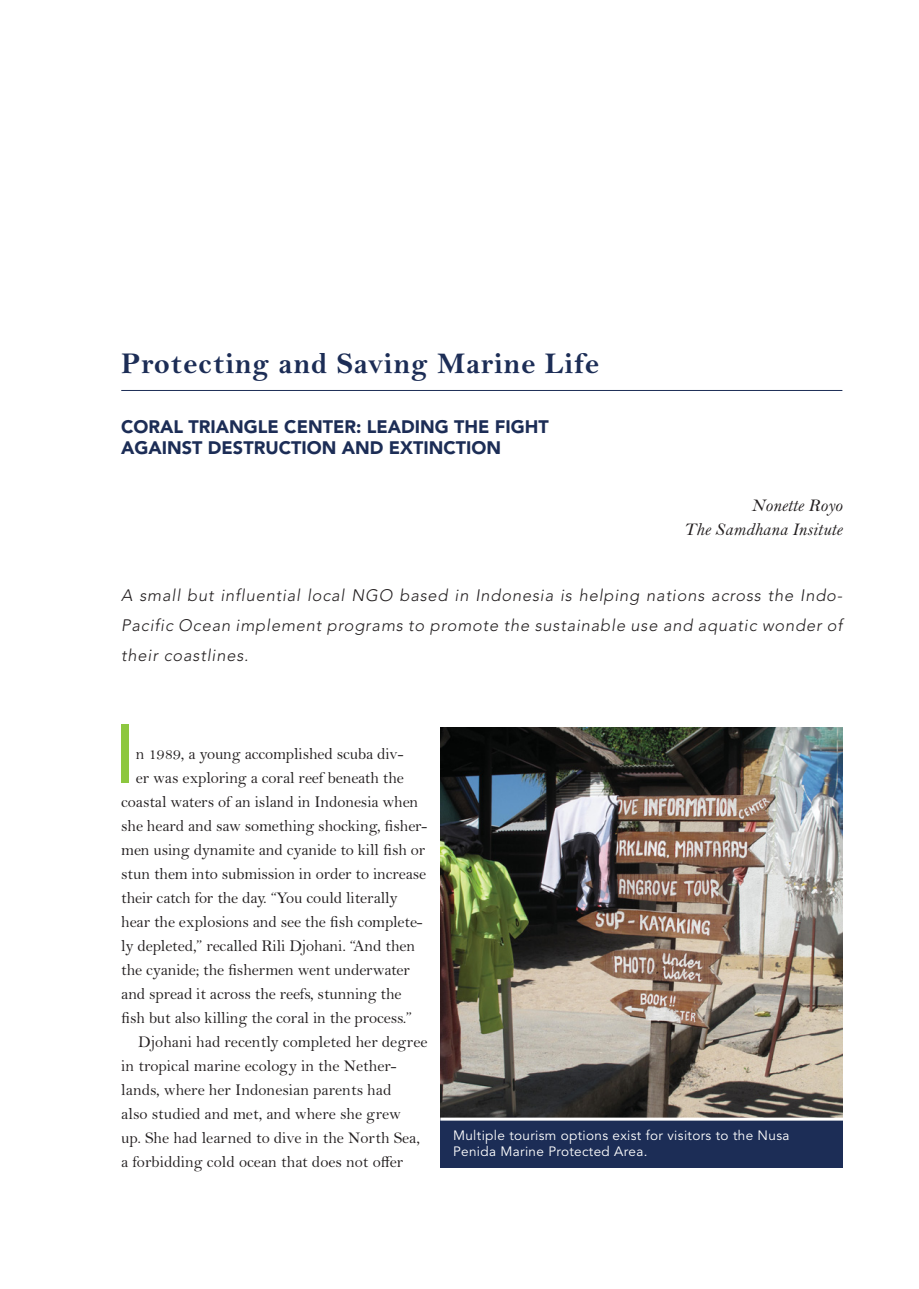
<style>
.page{position:relative;width:919px;height:1289px;background:#fff}
.page>*{position:absolute;margin:0;border:0;box-sizing:border-box;transform-origin:0 0}
.t1{font:500 82.5px "Avenir LT Std";color:#8dc73f}
.t2{font:700 30px "Bell MT Std";letter-spacing:.025em;color:#1c2d56}
.t3{font:900 18px/21px "Avenir LT Std";color:#1c2d56}
.t4{font:italic 18px/24px "Bell MT Std";color:#231f20;text-align:right}
.t5{font:16.5px "Bell MT Std";letter-spacing:-.01em;color:#231f20}
.t6{font:italic 300 16.5px/30px "Avenir LT Std";letter-spacing:.05em;color:#231f20;text-align:justify}
.t7{font:13.5px/16.5px "Avenir LT Std";letter-spacing:.025em;color:#fff}
</style>
<div class="page">
<hr style="left:121px;top:390px;width:721px;height:1px;background:#1c2d56">
<img style="left:440px;top:727px;width:402px;height:390px">
<div style="left:440px;top:1119px;width:402px;height:48px;background:#1c2d56"></div>
<hr style="left:440px;top:1117px;width:404px;height:3px;background:#fff">
<h2 class="t2" style="left:121px;top:353px;width:479px">Protecting and Saving Marine Life</h2>
<p class="t3" style="left:121px;top:417px;width:429px">CORAL TRIANGLE CENTER: LEADING THE FIGHT<br>AGAINST DESTRUCTION AND EXTINCTION</p>
<p class="t4" style="left:683px;top:495px;width:160px">Nonette Royo<br>The Samdhana Insitute</p>
<p class="t6" style="left:121px;top:581px;width:722px">A small but influential local NGO based in Indonesia is helping nations across the Indo-Pacific Ocean implement programs to promote the sustainable use and aquatic wonder of their coastlines.</p>
<h1 class="t1" style="left:114px;top:718px;width:24px">I</h1>
<p class="t5" style="left:136px;top:748px;width:269px">n 1989, a young accomplished scuba div-</p>
<p class="t5" style="left:136px;top:772px;width:269px">er was exploring a coral reef beneath the</p>
<p class="t5" style="left:121px;top:796px;width:298px">coastal waters of an island in Indonesia when</p>
<p class="t5" style="left:121px;top:820px;width:307px">she heard and saw something shocking, fisher-</p>
<p class="t5" style="left:121px;top:844px;width:305px">men using dynamite and cyanide to kill fish or</p>
<p class="t5" style="left:121px;top:868px;width:306px">stun them into submission in order to increase</p>
<p class="t5" style="left:121px;top:892px;width:278px">their catch for the day. “You could literally</p>
<p class="t5" style="left:121px;top:916px;width:303px">hear the explosions and see the fish complete-</p>
<p class="t5" style="left:121px;top:940px;width:295px">ly depleted,” recalled Rili Djohani. “And then</p>
<p class="t5" style="left:121px;top:964px;width:290px">the cyanide; the fishermen went underwater</p>
<p class="t5" style="left:121px;top:988px;width:282px">and spread it across the reefs, stunning the</p>
<p class="t5" style="left:121px;top:1012px;width:292px">fish but also killing the coral in the process.”</p>
<p class="t5" style="left:138px;top:1036px;width:291px">Djohani had recently completed her degree</p>
<p class="t5" style="left:121px;top:1060px;width:277px">in tropical marine ecology in the Nether-</p>
<p class="t5" style="left:121px;top:1084px;width:272px">lands, where her Indonesian parents had</p>
<p class="t5" style="left:121px;top:1108px;width:281px">also studied and met, and where she grew</p>
<p class="t5" style="left:121px;top:1132px;width:300px">up. She had learned to dive in the North Sea,</p>
<p class="t5" style="left:121px;top:1156px;width:283px">a forbidding cold ocean that does not offer</p>
<p class="t7" style="left:453px;top:1128px;width:338px">Multiple tourism options exist for visitors to the Nusa<br>Penida Marine Protected Area.</p>
</div>
